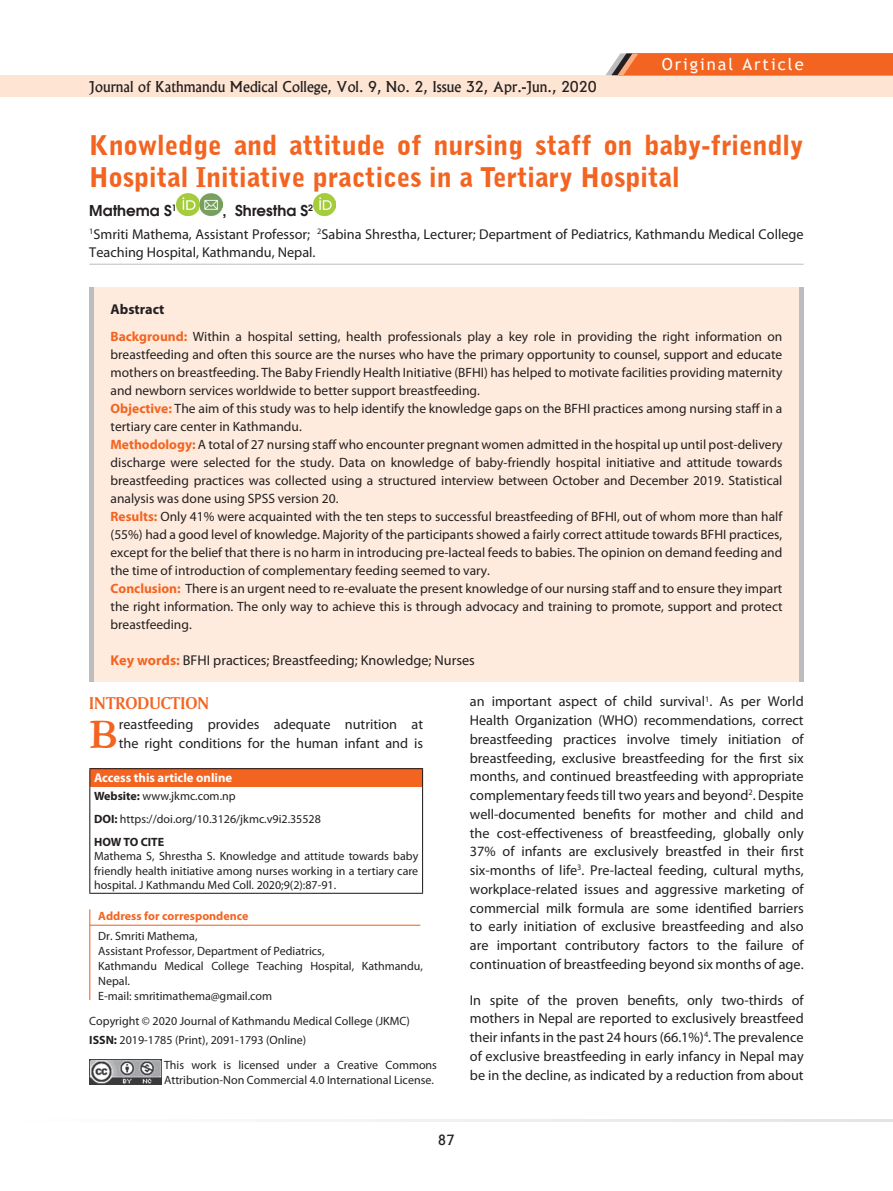
<style>
.page{position:relative;width:893px;height:1191px;background:#fff}
.page>*{position:absolute;margin:0;border:0;box-sizing:border-box;transform-origin:0 0}
.t1{font:700 44.7px "American Garamond BT";color:#f36421}
.t2{font:900 27px/32.4px "Bell Gothic BT";color:#f36421}
.t3{font:18px "Amerigo BT Bold A";color:#f36421}
.t4{font:16.5px "Trebuchet MS";letter-spacing:.12em;color:#fff}
.t5{font:600 15px "Avant Garde";color:#231f20}
.t6{font:14.25px/18.8px "Myriad Pro";color:#231f20}
.t7{font:14.25px "Alaska";color:#231f20}
.t8{font:700 14.25px "Myriad Pro";color:#231f20}
.t9{font:13.5px/18px "Myriad Pro";color:#231f20}
.t10{font:13.5px "Alaska";color:#231f20}
.t11{font:700 12.75px "Myriad Pro";color:#fff}
.t12{font:12px/15px "Myriad Pro";color:#231f20}
.t13{font:700 12px "Myriad Pro";color:#f36421}
.s1{font-weight:700;color:#f36421}
.s2{font-weight:700}
</style>
<div class="page">
<div style="left:0;top:75px;width:893px;height:22px;background:#fee4d2"></div>
<svg style="left:606px;top:53px;width:287px;height:22px;background:#ed6a2d"></svg>
<svg style="left:313px;top:1119px;width:580px;height:2px"></svg>
<div style="left:89px;top:287px;width:715px;height:395px;background:#feebdd"></div>
<div style="left:89px;top:287px;width:5px;height:395px;background:#bcbdc0"></div>
<div style="left:799px;top:287px;width:5px;height:395px;background:#bcbdc0"></div>
<hr style="left:89px;top:909px;width:1px;height:91px;background:#f36421">
<hr style="left:90px;top:924px;width:330px;height:1px;background:#f36421">
<hr style="left:89px;top:264px;width:715px;height:1px;background:#bcbdc0">
<img style="left:177px;top:193px;width:45px;height:23px">
<img style="left:313px;top:193px;width:23px;height:23px">
<div style="left:90px;top:768px;width:333px;height:18px;background:#f36421"></div>
<hr style="left:89px;top:768px;width:334px;height:1px;background:#231f20">
<svg style="left:89px;top:769px;width:1px;height:17px"></svg>
<svg style="left:422px;top:769px;width:1px;height:17px"></svg>
<hr style="left:89px;top:786px;width:1px;height:106px;background:#231f20">
<hr style="left:422px;top:786px;width:1px;height:106px;background:#231f20">
<hr style="left:89px;top:892px;width:334px;height:1px;background:#231f20">
<img style="left:89px;top:1059px;width:72px;height:25px">
<p class="t7" style="left:89px;top:77px;width:509px">Journal of Kathmandu Medical College, Vol. 9, No. 2, Issue 32, Apr.-Jun., 2020</p>
<p class="t4" style="left:662px;top:54px;width:143px">Original Article</p>
<h2 class="t2" style="left:89px;top:128px;width:716px">Knowledge and attitude of nursing staff on baby-friendly<br>Hospital Initiative practices in a Tertiary Hospital</h2>
<p class="t5" style="left:89px;top:200px;width:89px">Mathema S<sup>1</sup></p>
<p class="t5" style="left:222px;top:200px;width:92px">, Shrestha S<sup>2</sup></p>
<p class="t6" style="left:89px;top:224px;width:716px"><sup>1</sup>Smriti Mathema, Assistant Professor; <sup>2</sup>Sabina Shrestha, Lecturer; Department of Pediatrics, Kathmandu Medical College<br>Teaching Hospital, Kathmandu, Nepal.</p>
<p class="t8" style="left:111px;top:300px;width:55px">Abstract</p>
<p class="t9" style="left:111px;top:327px;width:673px"><span class="s1">Background:</span> Within a hospital setting, health professionals play a key role in providing the right information on breastfeeding and often this source are the nurses who have the primary opportunity to counsel, support and educate mothers on breastfeeding. The Baby Friendly Health Initiative (BFHI) has helped to motivate facilities providing maternity and newborn services worldwide to better support breastfeeding.<br><span class="s1">Objective:</span> The aim of this study was to help identify the knowledge gaps on the BFHI practices among nursing staff in a tertiary care center in Kathmandu.<br><span class="s1">Methodology:</span> A total of 27 nursing staff who encounter pregnant women admitted in the hospital up until post-delivery discharge were selected for the study. Data on knowledge of baby-friendly hospital initiative and attitude towards breastfeeding practices was collected using a structured interview between October and December 2019. Statistical analysis was done using SPSS version 20.<br><span class="s1">Results:</span> Only 41% were acquainted with the ten steps to successful breastfeeding of BFHI, out of whom more than half (55%) had a good level of knowledge. Majority of the participants showed a fairly correct attitude towards BFHI practices, except for the belief that there is no harm in introducing pre-lacteal feeds to babies. The opinion on demand feeding and the time of introduction of complementary feeding seemed to vary.<br><span class="s1">Conclusion:</span> There is an urgent need to re-evaluate the present knowledge of our nursing staff and to ensure they impart the right information. The only way to achieve this is through advocacy and training to promote, support and protect breastfeeding.</p>
<p class="t6" style="left:111px;top:650px;width:366px"><span class="s1">Key words:</span> BFHI practices; Breastfeeding; Knowledge; Nurses</p>
<h3 class="t3" style="left:89px;top:692px;width:121px">INTRODUCTION</h3>
<h1 class="t1" style="left:89px;top:707px;width:31px">B</h1>
<p class="t6" style="left:119px;top:715px;width:306px">reastfeeding provides adequate nutrition at the right conditions for the human infant and is</p>
<p class="t11" style="left:94px;top:770px;width:140px">Access this article online</p>
<p class="t12" style="left:94px;top:784px;width:228px;line-height:23px"><span class="s2">Website:</span> www.jkmc.com.np<br><span class="s2">DOI:</span> https://doi.org/10.3126/jkmc.v9i2.35528<br><span class="s2">HOW TO CITE</span></p>
<p class="t12" style="left:94px;top:849px;width:326px;line-height:14.4px;text-align:justify">Mathema S, Shrestha S. Knowledge and attitude towards baby friendly health initiative among nurses working in a tertiary care hospital. J Kathmandu Med Coll. 2020;9(2):87-91.</p>
<p class="t13" style="left:98px;top:908px;width:152px">Address for correspondence</p>
<p class="t12" style="left:98px;top:928px;width:326px">Dr. Smriti Mathema,<br>Assistant Professor, Department of Pediatrics,<br>Kathmandu Medical College Teaching Hospital, Kathmandu, Nepal.<br>E-mail: smritimathema@gmail.com</p>
<p class="t12" style="left:89px;top:1010px;width:322px;line-height:19.2px">Copyright © 2020 Journal of Kathmandu Medical College (JKMC)<br><span class="s2">ISSN:</span> 2019-1785 (Print), 2091-1793 (Online)</p>
<p class="t12" style="left:164px;top:1057px;width:274px">This work is licensed under a Creative Commons<br>Attribution-Non Commercial 4.0 International License.</p>
<p class="t6" style="left:470px;top:692px;width:335px;text-align:justify">an important aspect of child survival<sup>1</sup>. As per World Health Organization (WHO) recommendations, correct breastfeeding practices involve timely initiation of breastfeeding, exclusive breastfeeding for the first six months, and continued breastfeeding with appropriate complementary feeds till two years and beyond<sup>2</sup>. Despite well-documented benefits for mother and child and the cost-effectiveness of breastfeeding, globally only 37% of infants are exclusively breastfed in their first six-months of life<sup>3</sup>. Pre-lacteal feeding, cultural myths, workplace-related issues and aggressive marketing of commercial milk formula are some identified barriers to early initiation of exclusive breastfeeding and also are important contributory factors to the failure of continuation of breastfeeding beyond six months of age.</p>
<p class="t6" style="left:470px;top:990px;width:335px;text-align:justify">In spite of the proven benefits, only two-thirds of mothers in Nepal are reported to exclusively breastfeed their infants in the past 24 hours (66.1%)<sup>4</sup>. The prevalence of exclusive breastfeeding in early infancy in Nepal may be in the decline, as indicated by a reduction from about</p>
<p class="t10" style="left:438px;top:1131px;width:19px">87</p>
</div>
